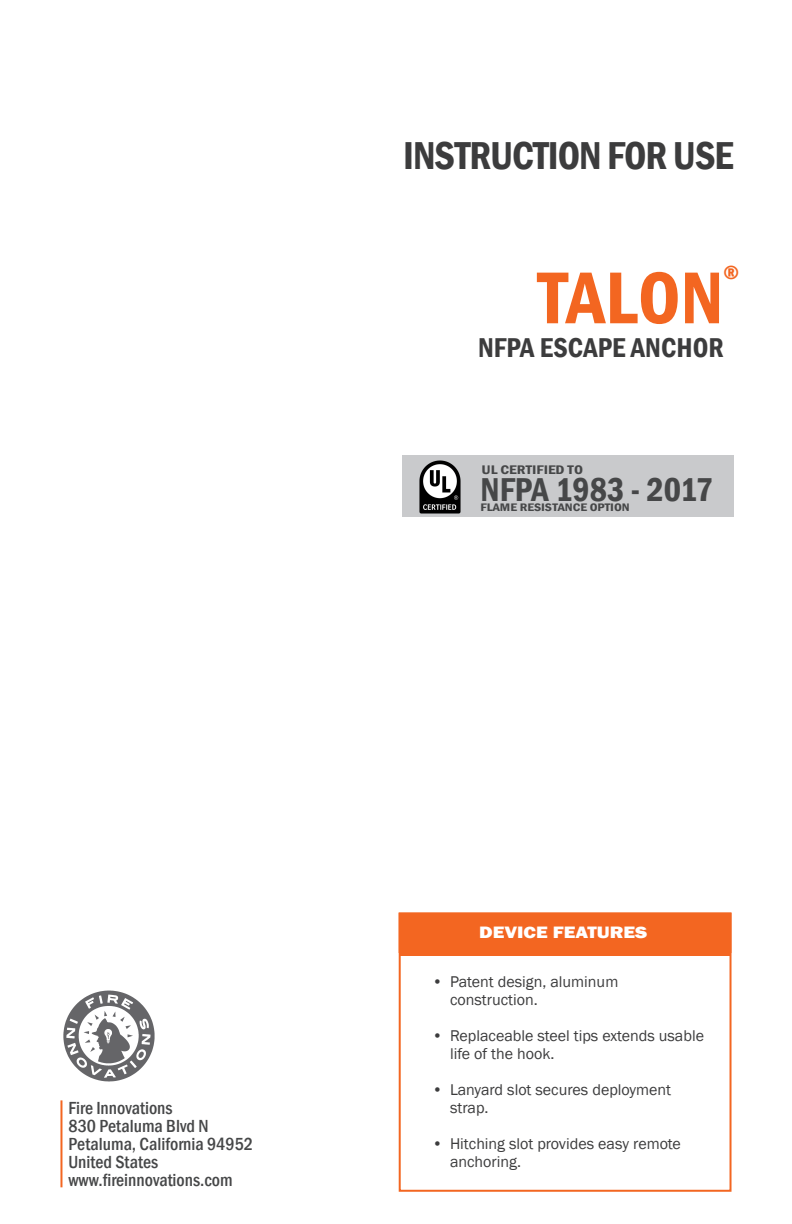
<style>
.page{position:relative;width:792px;height:1224px;background:#fff}
.page>*{position:absolute;margin:0;border:0;box-sizing:border-box;transform-origin:0 0}
.t1{font:600 condensed 76px "Franklin Gothic";color:#f36621}
.t2{font:600 condensed 40px "Franklin Gothic";letter-spacing:-.025em;color:#3c3c3d}
.t3{font:600 condensed 34px "Franklin Gothic";color:#464748}
.t4{font:600 condensed 28px "Franklin Gothic";letter-spacing:.005em;color:#3c3c3d}
.t5{font:600 condensed 20px "Franklin Gothic";color:#f36621}
.t6{font:500 condensed 18px/18px "Franklin Gothic";color:#464748}
.t7{font:800 17px "Franklin Gothic";color:#fff;scale:1.18 1}
.t8{font:16px/18px "Franklin Gothic";color:#3c3c3d}
.t9{font:600 condensed 12.8px "Franklin Gothic";color:#464748;scale:1.25 1}
.t10{font:600 condensed 11.2px "Franklin Gothic";color:#464748;scale:1.25 1}
</style>
<div class="page">
<img style="left:63px;top:990px;width:92px;height:92px">
<hr style="left:60px;top:1100px;width:2px;height:87px;background:#f36621">
<div style="left:402px;top:456px;width:332px;height:61px;background:#c9cacc"></div>
<img style="left:419px;top:460px;width:42px;height:53px">
<div style="left:399px;top:913px;width:333px;height:279px;border:2px solid #f36621"></div>
<div style="left:399px;top:913px;width:332px;height:40px;background:#f36621"></div>
<div style="left:400px;top:935px;width:331px;height:20px;background:#f36621"></div>
<h2 class="t2" style="left:403px;top:129px;width:332px">INSTRUCTION FOR USE</h2>
<h1 class="t1" style="left:538px;top:247px;width:187px">TALON</h1>
<p class="t5" style="left:723px;top:259px;width:17px">®</p>
<h3 class="t4" style="left:478px;top:329px;width:247px">NFPA ESCAPE ANCHOR</h3>
<p class="t9" style="left:482px;top:461px;width:83px">UL CERTIFIED TO</p>
<h3 class="t3" style="left:481px;top:467px;width:234px">NFPA 1983 - 2017</h3>
<p class="t10" style="left:481px;top:499px;width:121px">FLAME RESISTANCE OPTION</p>
<p class="t6" style="left:68px;top:1098px;width:186px">Fire Innovations<br>830 Petaluma Blvd N<br>Petaluma, California 94952<br>United States www.fireinnovations.com</p>
<p class="t7" style="left:479px;top:922px;width:144px">DEVICE FEATURES</p>
<p class="t8" style="left:450px;top:973px;width:170px;text-indent:-18px">• Patent design, aluminum construction.</p>
<p class="t8" style="left:450px;top:1027px;width:256px;text-indent:-18px">• Replaceable steel tips extends usable life of the hook.</p>
<p class="t8" style="left:450px;top:1081px;width:223px;text-indent:-18px">• Lanyard slot secures deployment strap.</p>
<p class="t8" style="left:450px;top:1135px;width:232px;text-indent:-18px">• Hitching slot provides easy remote anchoring.</p>
</div>
